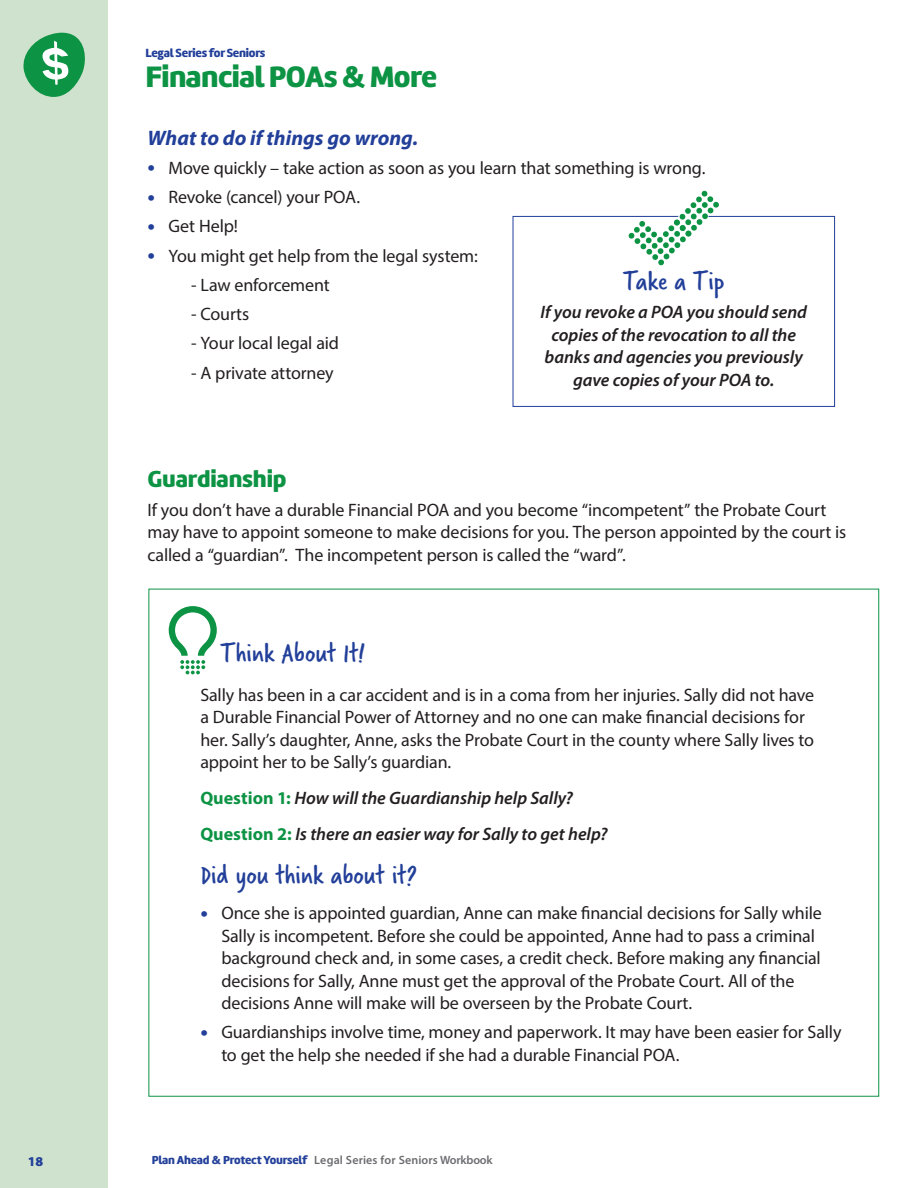
<style>
.page{position:relative;width:918px;height:1188px;background:#fff}
.page>*{position:absolute;margin:0;border:0;box-sizing:border-box;transform-origin:0 0}
.t1{font:900 30.6px "Marine";letter-spacing:-.02em;color:#0d9344}
.Before_paragraph{font:28.5px "Verveine";color:#223f99}
.Before_paragraph-2{font:900 24px "Marine";letter-spacing:-.01em;color:#0d9344}
.Before_paragraph-3{font:italic 700 21px "Myriad Pro";color:#223f99}
.Before_paragraph-4{font:18px/22.5px "Myriad Pro";letter-spacing:-.01em;color:#231f20}
.Before_paragraph-5{font:italic 600 18px/22.5px "Myriad Pro";letter-spacing:-.005em;color:#231f20;text-align:center}
.t2{font:900 13.5px "Myriad Pro";color:#223f99}
.t3{font:900 12.3px "Marine";letter-spacing:-.02em;color:#223f99}
.t4{font:600 12px "Myriad Pro";letter-spacing:.01em;color:#6c6d70}
.s1{font-size:27px;color:#223f99}
.s2{font-weight:700;font-style:normal;color:#0d9344}
.s3{font-family:"Marine";font-weight:900;color:#24419a}
</style>
<div class="page">
<div style="left:0;top:0;width:108px;height:1188px;background:#cfe2ce"></div>
<svg style="left:23px;top:33px;width:62px;height:64px"></svg>
<div style="left:513px;top:216px;width:322px;height:191px;border:1px solid #223f99"></div>
<svg style="left:628px;top:191px;width:91px;height:75px"></svg>
<svg style="left:169px;top:606px;width:48px;height:68px"></svg>
<p class="t3" style="left:146px;top:45px;width:122px">Legal Series for Seniors</p>
<p class="t1" style="left:146px;top:57px;width:293px">Financial POAs &amp; More</p>
<p class="Before_paragraph-3" style="left:148px;top:124px;width:272px">What to do if things go wrong.</p>
<p class="Before_paragraph-4" style="left:148px;top:156px;width:560px"><span class="s1">•</span> Move quickly – take action as soon as you learn that something is wrong.</p>
<p class="Before_paragraph-4" style="left:148px;top:186px;width:214px"><span class="s1">•</span> Revoke (cancel) your POA.</p>
<p class="Before_paragraph-4" style="left:148px;top:215px;width:92px"><span class="s1">•</span> Get Help!</p>
<p class="Before_paragraph-4" style="left:148px;top:244px;width:332px"><span class="s1">•</span> You might get help from the legal system:</p>
<p class="Before_paragraph-4" style="left:191px;top:273px;width:140px">- Law enforcement</p>
<p class="Before_paragraph-4" style="left:191px;top:303px;width:60px">- Courts</p>
<p class="Before_paragraph-4" style="left:191px;top:332px;width:150px">- Your local legal aid</p>
<p class="Before_paragraph-4" style="left:191px;top:361px;width:144px">- A private attorney</p>
<p class="Before_paragraph" style="left:623px;top:261px;width:103px">Take a Tip</p>
<p class="Before_paragraph-5" style="left:541px;top:301px;width:268px">If you revoke a POA you should send copies of the revocation to all the banks and agencies you previously gave copies of your POA to.</p>
<p class="Before_paragraph-2" style="left:148px;top:463px;width:140px">Guardianship</p>
<p class="Before_paragraph-4" style="left:148px;top:498px;width:700px">If you don’t have a durable Financial POA and you become “incompetent” the Probate Court may have to appoint someone to make decisions for you. The person appointed by the court is called a “guardian”. The incompetent person is called the “ward”.</p>
<p class="Before_paragraph" style="left:220px;top:633px;width:146px">Think About It!</p>
<p class="Before_paragraph-4" style="left:200px;top:683px;width:615px">Sally has been in a car accident and is in a coma from her injuries. Sally did not have a Durable Financial Power of Attorney and no one can make financial decisions for her. Sally’s daughter, Anne, asks the Probate Court in the county where Sally lives to appoint her to be Sally’s guardian.</p>
<p class="Before_paragraph-5" style="left:200px;top:787px;width:374px"><span class="s2">Question 1:</span> How will the Guardianship help Sally?</p>
<p class="Before_paragraph-5" style="left:200px;top:823px;width:409px"><span class="s2">Question 2:</span> Is there an easier way for Sally to get help?</p>
<p class="Before_paragraph" style="left:200px;top:855px;width:218px">Did you think about it?</p>
<p class="Before_paragraph-4" style="left:221px;top:902px;width:602px;text-indent:-21px"><span class="s1">•</span> Once she is appointed guardian, Anne can make financial decisions for Sally while Sally is incompetent. Before she could be appointed, Anne had to pass a criminal background check and, in some cases, a credit check. Before making any financial decisions for Sally, Anne must get the approval of the Probate Court. All of the decisions Anne will make will be overseen by the Probate Court.</p>
<p class="Before_paragraph-4" style="left:221px;top:1021px;width:622px;text-indent:-21px"><span class="s1">•</span> Guardianships involve time, money and paperwork. It may have been easier for Sally to get the help she needed if she had a durable Financial POA.</p>
<p class="t2" style="left:28px;top:1152px;width:17px">18</p>
<p class="t4" style="left:152px;top:1152px;width:342px"><span class="s3">Plan Ahead &amp; Protect Yourself</span> Legal Series for Seniors Workbook</p>
</div>
